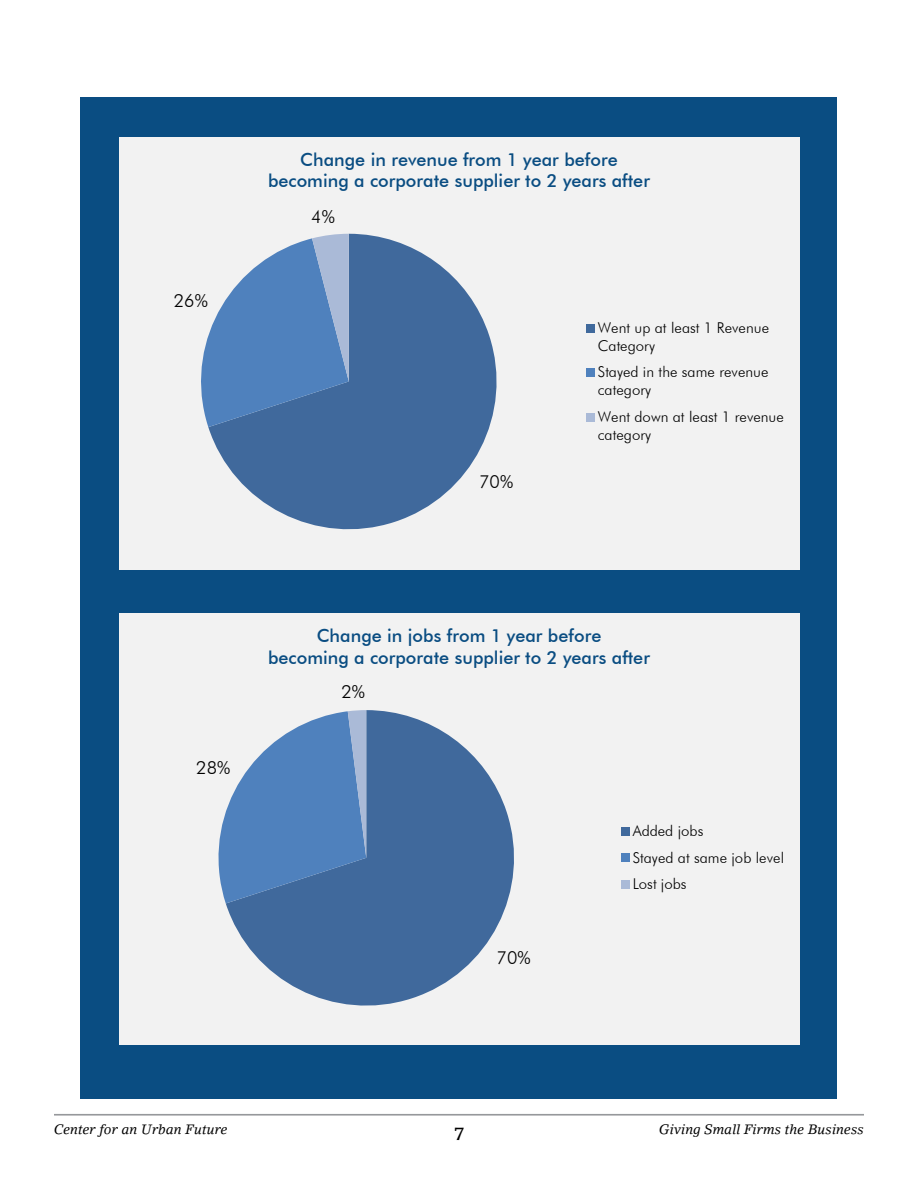
<style>
.page{position:relative;width:918px;height:1188px;background:#fff}
.page>*{position:absolute;margin:0;border:0;box-sizing:border-box;transform-origin:0 0}
.t1{font:500 18px/21.6px "Futura BT";color:#0a4d82;text-align:center}
.t2{font:300 18px "Futura BT";letter-spacing:.005em;color:#000}
.t3{font:500 18px "Lino Letter";color:#000}
.t4{font:300 15px/18px "Futura BT";color:#000}
.t5{font:italic 13.5px "Lino Letter";color:#000}
</style>
<div class="page">
<div style="left:81px;top:97px;width:756px;height:1002px;background:#0a4d82"></div>
<div style="left:119px;top:137px;width:680px;height:432px;background:#f2f2f2"></div>
<svg style="left:208px;top:234px;width:289px;height:296px;fill:#40699c"></svg>
<svg style="left:201px;top:234px;width:148px;height:193px"></svg>
<div style="left:586px;top:324px;width:8px;height:8px;background:#40699c"></div>
<div style="left:586px;top:368px;width:8px;height:9px;background:#4f81bd"></div>
<div style="left:586px;top:413px;width:8px;height:8px;background:#aabad7"></div>
<div style="left:119px;top:614px;width:680px;height:431px;background:#f2f2f2"></div>
<svg style="left:226px;top:710px;width:288px;height:296px;fill:#40699c"></svg>
<svg style="left:218px;top:710px;width:148px;height:193px"></svg>
<div style="left:621px;top:827px;width:8px;height:8px;background:#40699c"></div>
<div style="left:621px;top:854px;width:8px;height:8px;background:#4f81bd"></div>
<div style="left:621px;top:881px;width:8px;height:8px;background:#aabad7"></div>
<hr style="left:54px;top:1114px;width:810px;height:1px;background:#939598">
<hr style="left:54px;top:1115px;width:810px;height:1px;background:#939598">
<p class="t1" style="left:268px;top:148px;width:383px">Change in revenue from 1 year before becoming a corporate supplier to 2 years after</p>
<p class="t2" style="left:174px;top:289px;width:36px">26%</p>
<p class="t2" style="left:311px;top:205px;width:25px">4%</p>
<p class="t2" style="left:479px;top:470px;width:36px">70%</p>
<p class="t4" style="left:598px;top:318px;width:173px">Went up at least 1 Revenue<br>Category</p>
<p class="t4" style="left:598px;top:363px;width:172px">Stayed in the same revenue category</p>
<p class="t4" style="left:598px;top:407px;width:188px">Went down at least 1 revenue category</p>
<p class="t2" style="left:196px;top:757px;width:36px">28%</p>
<p class="t1" style="left:268px;top:625px;width:383px">Change in jobs from 1 year before<br>becoming a corporate supplier to 2 years after</p>
<p class="t2" style="left:342px;top:681px;width:25px">2%</p>
<p class="t2" style="left:497px;top:947px;width:36px">70%</p>
<p class="t4" style="left:633px;top:817px;width:153px;line-height:26.8px">Added jobs<br>Stayed at same job level<br>Lost jobs</p>
<p class="t5" style="left:54px;top:1121px;width:175px">Center for an Urban Future</p>
<p class="t5" style="left:659px;top:1121px;width:206px">Giving Small Firms the Business</p>
<p class="t3" style="left:454px;top:1123px;width:12px">7</p>
</div>
